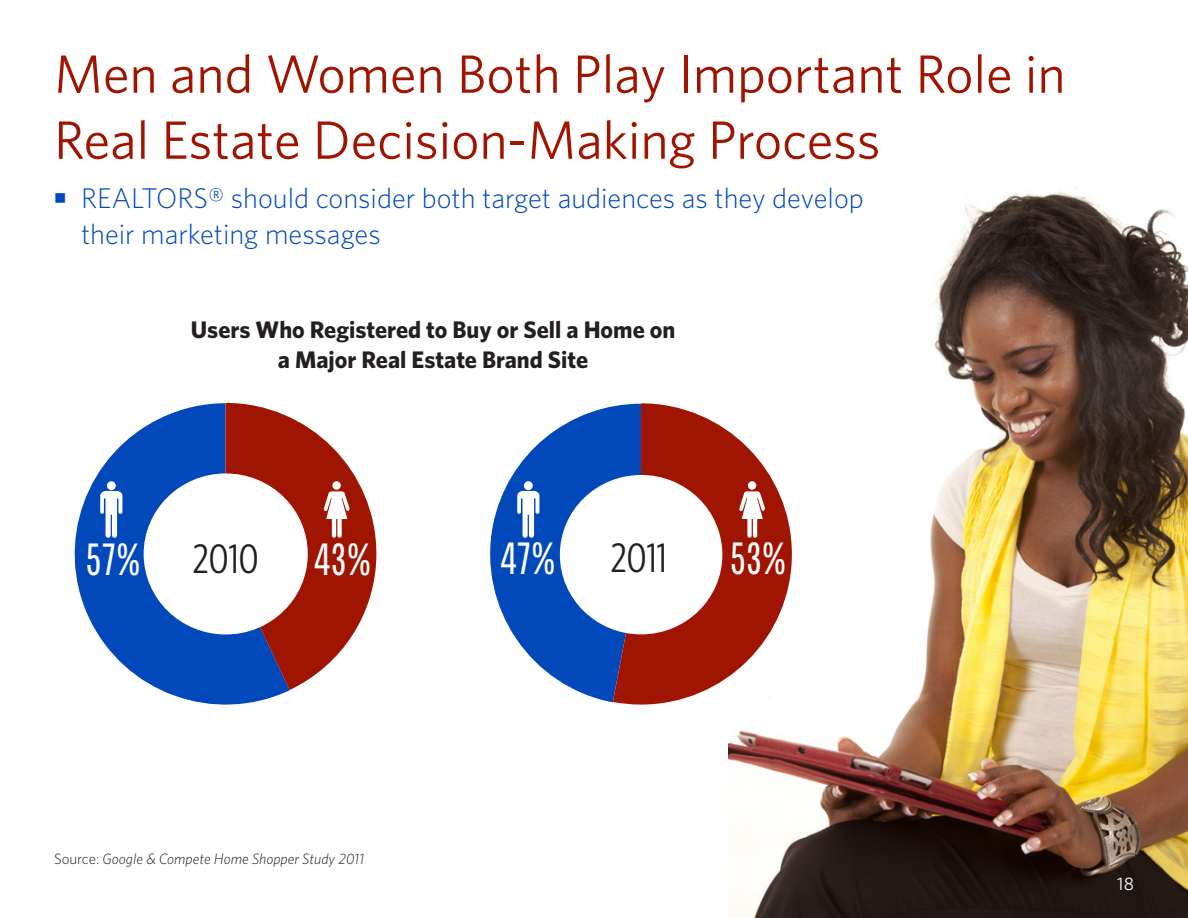
<style>
.page{position:relative;width:1188px;height:918px;background:#fff}
.page>*{position:absolute;margin:0;border:0;box-sizing:border-box;transform-origin:0 0}
.t1{font:54px/66px "Whitney HTF";color:#a01501}
.t2{font:45px "Chartwell Bars";color:#fff}
.t3{font:condensed 41.25px "Whitney HTF";color:#231f20}
.t4{font:300 28.5px/36px "Whitney HTF";color:#0149ba}
.t5{font:700 24px/30px "Whitney HTF";color:#231f20;text-align:center}
.t6{font:18px "Whitney HTF";color:#fff}
.t7{font:italic 300 15px "Whitney HTF";color:#231f20}
.s1{font-style:normal}
</style>
<div class="page">
<img style="left:728px;top:188px;width:460px;height:730px">
<svg style="left:74px;top:403px;width:216px;height:302px;fill:#0149ba"></svg>
<svg style="left:490px;top:406px;width:123px;height:296px;fill:#0149ba"></svg>
<svg style="left:613px;top:403px;width:179px;height:302px;fill:#a01501"></svg>
<svg style="left:100px;top:491px;width:22px;height:47px"></svg>
<div style="left:107px;top:481px;width:9px;height:9px;background:#fff;border-radius:50%"></div>
<svg style="left:517px;top:491px;width:22px;height:47px"></svg>
<div style="left:524px;top:481px;width:9px;height:9px;background:#fff;border-radius:50%"></div>
<svg style="left:226px;top:403px;width:150px;height:287px"></svg>
<div style="left:748px;top:481px;width:8px;height:9px;background:#fff;border-radius:50%"></div>
<svg style="left:739px;top:491px;width:26px;height:47px"></svg>
<div style="left:144px;top:473px;width:164px;height:161px;background:#fff;border-radius:50%"></div>
<div style="left:560px;top:475px;width:162px;height:159px;background:#fff;border-radius:50%"></div>
<h1 class="t1" style="left:54px;top:40px;width:1013px">Men and Women Both Play Important Role in<br>Real Estate Decision-Making Process</h1>
<p class="t4" style="left:81px;top:180px;width:784px;text-indent:-27px">■ REALTORS® should consider both target audiences as they develop their marketing messages</p>
<p class="t5" style="left:191px;top:314px;width:486px">Users Who Registered to Buy or Sell a Home on a Major Real Estate Brand Site</p>
<h2 class="t2" style="left:85px;top:535px;width:57px">57%</h2>
<h2 class="t2" style="left:314px;top:535px;width:59px">43%</h2>
<h2 class="t2" style="left:501px;top:534px;width:57px">47%</h2>
<h2 class="t2" style="left:729px;top:534px;width:59px">53%</h2>
<h3 class="t3" style="left:193px;top:536px;width:67px">2010</h3>
<h3 class="t3" style="left:611px;top:534px;width:58px">2011</h3>
<p class="t7" style="left:54px;top:850px;width:312px"><span class="s1">Source:</span> Google &amp; Compete Home Shopper Study 2011</p>
<p class="t6" style="left:1117px;top:873px;width:18px">18</p>
</div>
